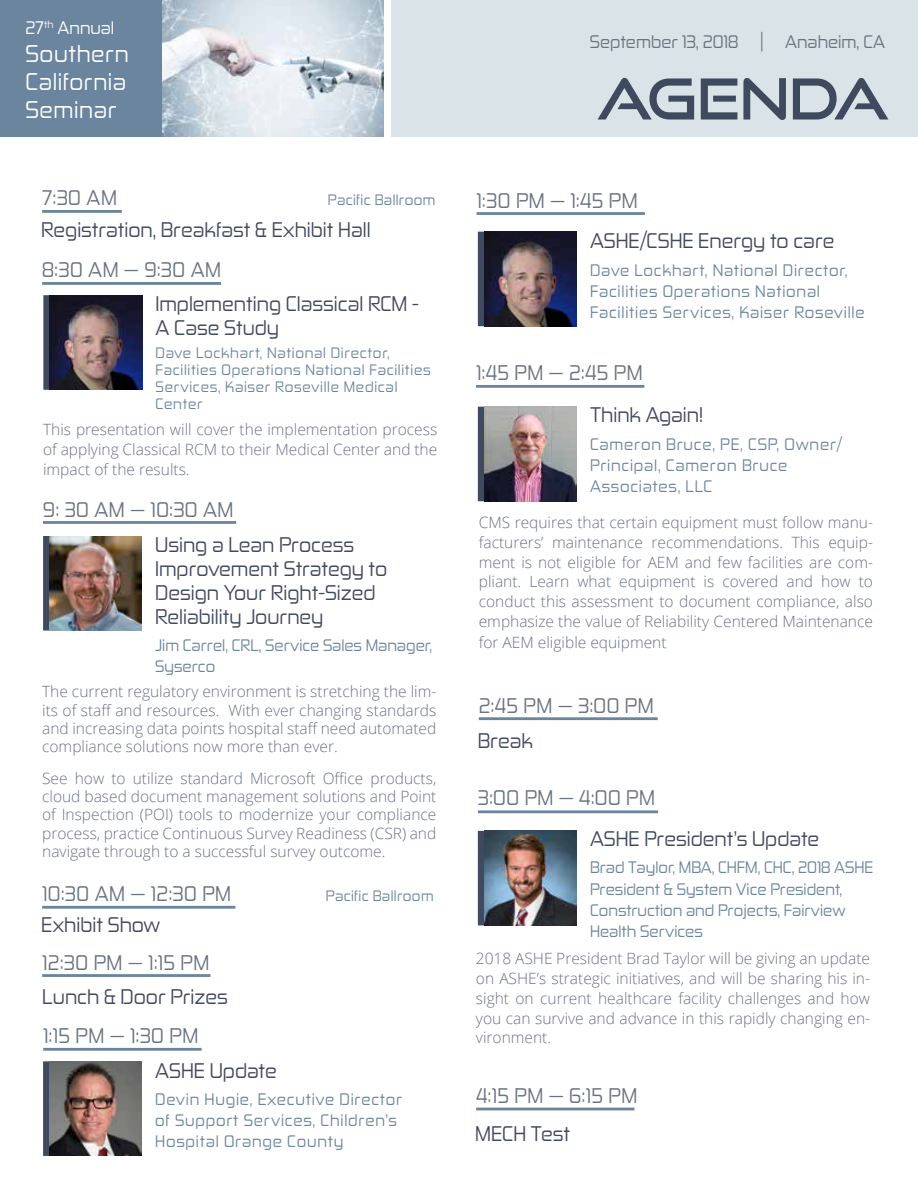
<style>
.page{position:relative;width:918px;height:1188px;background:#fff}
.page>*{position:absolute;margin:0;border:0;box-sizing:border-box;transform-origin:0 0}
.t1{font:56.4px "Good Times Rg";color:#404a5e}
.t2{font:22.65px/28.2px "Zekton Rg";letter-spacing:.025em;color:#fff;text-align:justify}
.t3{font:19.8px/24px "Zekton Rg";color:#404a5e}
.t4{font:19.8px "Zekton Rg";letter-spacing:.025em;color:#687480}
.t5{font:16.95px "Zekton Rg";color:#687480}
.t6{font:16.95px "Zekton Rg";color:#fff}
.t7{font:300 15.45px/19.8px "Open Sans";color:#687480;text-align:justify}
.t8{font:15.45px/21.1px "Zekton Rg";letter-spacing:.05em;color:#6a859d}
.t9{font:15.45px/21.1px "Zekton Rg";color:#6a859d}
.t10{font:14.1px/17px "Zekton Rg";letter-spacing:.05em;color:#6a859d}
.t11{font:14.1px "Zekton Rg";letter-spacing:.025em;color:#6a859d}
</style>
<div class="page">
<div style="left:389px;top:0;width:529px;height:172px;background:#d9e3e8"></div>
<div style="left:0;top:0;width:265px;height:157px;background:#6a859d"></div>
<img style="left:163px;top:0;width:221px;height:138px">
<div style="left:384px;top:0;width:7px;height:149px;background:#fff"></div>
<div style="left:0;top:138px;width:918px;height:1050px;background:#fff"></div>
<hr style="left:42px;top:282px;width:179px;height:3px;background:#6a859d">
<hr style="left:478px;top:810px;width:180px;height:3px;background:#6a859d">
<hr style="left:42px;top:210px;width:80px;height:3px;background:#6a859d">
<hr style="left:476px;top:1108px;width:159px;height:2px;background:#6a859d">
<hr style="left:42px;top:906px;width:193px;height:3px;background:#6a859d">
<hr style="left:42px;top:974px;width:168px;height:3px;background:#6a859d">
<hr style="left:43px;top:521px;width:193px;height:3px;background:#6a859d">
<hr style="left:477px;top:212px;width:168px;height:3px;background:#6a859d">
<div style="left:43px;top:536px;width:6px;height:95px;background:#404a5e"></div>
<img style="left:49px;top:536px;width:93px;height:95px">
<div style="left:478px;top:831px;width:6px;height:94px;background:#404a5e"></div>
<img style="left:484px;top:831px;width:93px;height:94px">
<hr style="left:476px;top:385px;width:168px;height:3px;background:#6a859d">
<hr style="left:43px;top:1048px;width:159px;height:3px;background:#6a859d">
<div style="left:43px;top:1061px;width:6px;height:95px;background:#404a5e"></div>
<img style="left:49px;top:1061px;width:93px;height:95px">
<div style="left:43px;top:295px;width:7px;height:95px;background:#404a5e"></div>
<img style="left:50px;top:295px;width:92px;height:95px">
<div style="left:478px;top:407px;width:6px;height:94px;background:#404a5e"></div>
<img style="left:484px;top:407px;width:93px;height:94px">
<hr style="left:479px;top:717px;width:179px;height:3px;background:#6a859d">
<div style="left:478px;top:232px;width:6px;height:94px;background:#404a5e"></div>
<img style="left:484px;top:232px;width:93px;height:94px">
<p class="t6" style="left:25px;top:17px;width:90px">27<sup>th</sup> Annual</p>
<h2 class="t2" style="left:25px;top:39px;width:105px">Southern California Seminar</h2>
<p class="t4" style="left:42px;top:186px;width:76px">7:30 AM</p>
<p class="t11" style="left:328px;top:191px;width:109px">Pacific Ballroom</p>
<p class="t3" style="left:41px;top:218px;width:331px">Registration, Breakfast &amp; Exhibit Hall</p>
<p class="t4" style="left:42px;top:258px;width:180px">8:30 AM — 9:30 AM</p>
<p class="t3" style="left:156px;top:291px;width:265px">Implementing Classical RCM -<br>A Case Study</p>
<p class="t10" style="left:156px;top:344px;width:277px">Dave Lockhart, National Director,<br>Facilities Operations National Facilities<br>Services, Kaiser Roseville Medical<br>Center</p>
<p class="t7" style="left:43px;top:420px;width:396px">This presentation will cover the implementation process of applying Classical RCM to their Medical Center and the impact of the results.</p>
<p class="t4" style="left:43px;top:497px;width:192px">9: 30 AM — 10:30 AM</p>
<p class="t3" style="left:155px;top:532px;width:234px">Using a Lean Process<br>Improvement Strategy to<br>Design Your Right-Sized<br>Reliability Journey</p>
<p class="t9" style="left:155px;top:635px;width:278px">Jim Carrel, CRL, Service Sales Manager,<br>Syserco</p>
<p class="t7" style="left:42px;top:682px;width:396px;line-height:18.3px">The current regulatory environment is stretching the lim&shy;its of staff and resources. With ever changing standards and increasing data points hospital staff need automated compliance solutions now more than ever.</p>
<p class="t7" style="left:42px;top:768px;width:396px;line-height:18.3px">See how to utilize standard Microsoft Office products, cloud based document management solutions and Point of Inspection (POI) tools to modernize your compliance process, practice Continuous Survey Readiness (CSR) and navigate through to a successful survey outcome.</p>
<p class="t4" style="left:42px;top:882px;width:191px">10:30 AM — 12:30 PM</p>
<p class="t11" style="left:326px;top:887px;width:109px">Pacific Ballroom</p>
<p class="t3" style="left:41px;top:912px;width:121px">Exhibit Show</p>
<p class="t4" style="left:42px;top:950px;width:169px">12:30 PM — 1:15 PM</p>
<p class="t3" style="left:42px;top:984px;width:187px">Lunch &amp; Door Prizes</p>
<p class="t4" style="left:43px;top:1024px;width:157px">1:15 PM — 1:30 PM</p>
<p class="t3" style="left:155px;top:1058px;width:123px">ASHE Update</p>
<p class="t8" style="left:155px;top:1088px;width:249px">Devin Hugie, Executive Director of Support Services, Children’s<br>Hospital Orange County</p>
<p class="t5" style="left:590px;top:31px;width:297px">September 13, 2018 | Anaheim, CA</p>
<h1 class="t1" style="left:597px;top:65px;width:294px">AGENDA</h1>
<p class="t4" style="left:477px;top:188px;width:163px">1:30 PM — 1:45 PM</p>
<p class="t3" style="left:590px;top:228px;width:246px">ASHE/CSHE Energy to care</p>
<p class="t8" style="left:590px;top:259px;width:276px">Dave Lockhart, National Director,<br>Facilities Operations National<br>Facilities Services, Kaiser Roseville</p>
<p class="t4" style="left:476px;top:361px;width:168px">1:45 PM — 2:45 PM</p>
<p class="t3" style="left:590px;top:402px;width:114px">Think Again!</p>
<p class="t8" style="left:590px;top:433px;width:254px">Cameron Bruce, PE, CSP, Owner/<br>Principal, Cameron Bruce<br>Associates, LLC</p>
<p class="t7" style="left:479px;top:512px;width:396px">CMS requires that certain equipment must follow manu&shy;facturers’ maintenance recommendations. This equip&shy;ment is not eligible for AEM and few facilities are com&shy;pliant. Learn what equipment is covered and how to conduct this assessment to document compliance, also emphasize the value of Reliability Centered Maintenance</p>
<p class="t7" style="left:479px;top:632px;width:189px">for AEM eligible equipment</p>
<p class="t4" style="left:479px;top:693px;width:176px">2:45 PM — 3:00 PM</p>
<p class="t3" style="left:478px;top:728px;width:57px">Break</p>
<p class="t4" style="left:478px;top:785px;width:179px">3:00 PM — 4:00 PM</p>
<p class="t3" style="left:590px;top:826px;width:231px">ASHE President’s Update</p>
<p class="t9" style="left:590px;top:857px;width:285px">Brad Taylor, MBA, CHFM, CHC, 2018 ASHE<br>President &amp; System Vice President,<br>Construction and Projects, Fairview<br>Health Services</p>
<p class="t7" style="left:476px;top:948px;width:396px">2018 ASHE President Brad Taylor will be giving an update on ASHE’s strategic initiatives, and will be sharing his in&shy;sight on current healthcare facility challenges and how you can survive and advance in this rapidly changing en&shy;vironment.</p>
<p class="t4" style="left:476px;top:1083px;width:163px">4:15 PM — 6:15 PM</p>
<p class="t3" style="left:475px;top:1122px;width:96px">MECH Test</p>
</div>
